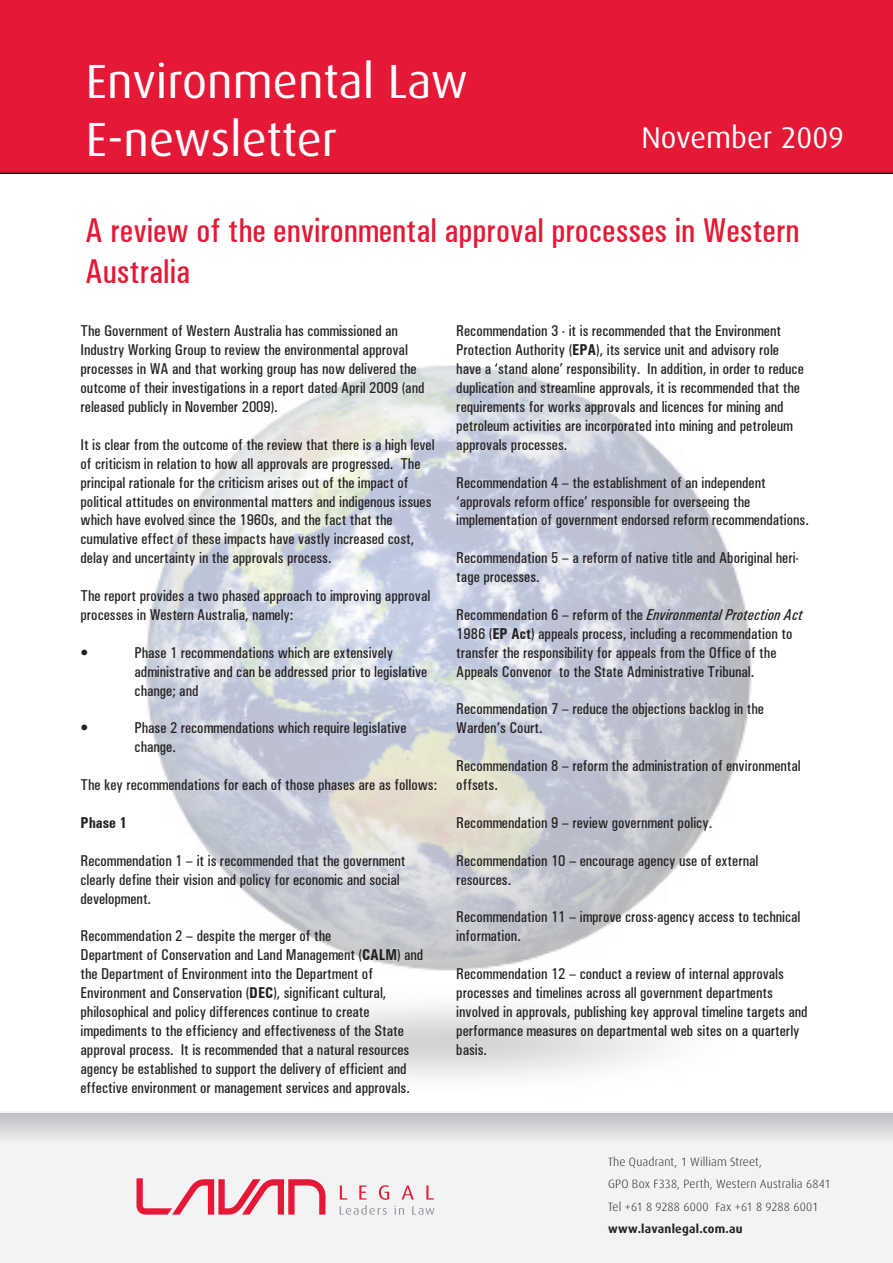
<style>
.page{position:relative;width:893px;height:1263px;background:#fff}
.page>*{position:absolute;margin:0;border:0;box-sizing:border-box;transform-origin:0 0}
.t1{font:48px/57.6px "Dax";color:#fff}
.t2{font:500 34.5px/41.4px "Univers Condensed W1";color:#e51836}
.t3{font:30px "Dax";color:#fff}
.t4{font:500 15.75px/18.9px "Univers Condensed W1";color:#231f20}
.t5{font:700 15.75px "Univers Condensed W1";color:#231f20}
.t6{font:300 12px/22.5px "Dax";letter-spacing:.015em;color:#231f20}
.t7{font:700 12px "Dax";letter-spacing:.02em;color:#231f20}
.s1{font-weight:700}
.s2{font-style:italic}
</style>
<div class="page">
<div style="left:0;top:0;width:893px;height:174px;background:#e51836"></div>
<div style="left:0;top:1112px;width:893px;height:151px;background:#f2f3f4"></div>
<div style="left:0;top:1113px;width:893px;height:30px;background:linear-gradient(to bottom,#bdbfc2,#edeeef)"></div>
<svg style="left:402px;top:1185px;width:12px;height:14px"></svg>
<svg style="left:426px;top:1185px;width:8px;height:14px"></svg>
<svg style="left:136px;top:1178px;width:189px;height:36px"></svg>
<svg style="left:340px;top:1185px;width:49px;height:30px"></svg>
<svg style="left:395px;top:1206px;width:9px;height:8px"></svg>
<svg style="left:412px;top:1206px;width:23px;height:9px"></svg>
<img style="left:145px;top:365px;width:607px;height:713px">
<h1 class="t1" style="left:86px;top:53px;width:384px">Environmental Law<br>E-newsletter</h1>
<h3 class="t3" style="left:641px;top:121px;width:204px">November 2009</h3>
<h2 class="t2" style="left:85px;top:209px;width:716px">A review of the environmental approval processes in Western<br>Australia</h2>
<p class="t4" style="left:81px;top:322px;width:345px">The Government of Western Australia has commissioned an Industry Working Group to review the environmental approval processes in WA and that working group has now delivered the outcome of their investigations in a report dated April 2009 (and released publicly in November 2009).</p>
<p class="t4" style="left:81px;top:435px;width:356px">It is clear from the outcome of the review that there is a high level of criticism in relation to how all approvals are progressed. The principal rationale for the criticism arises out of the impact of political attitudes on environmental matters and indigenous issues which have evolved since the 1960s, and the fact that the cumulative effect of these impacts have vastly increased cost, delay and uncertainty in the approvals process.</p>
<p class="t4" style="left:81px;top:586px;width:351px">The report provides a two phased approach to improving approval processes in Western Australia, namely:</p>
<p class="t4" style="left:81px;top:643px;width:9px">•</p>
<p class="t4" style="left:135px;top:643px;width:294px">Phase 1 recommendations which are extensively administrative and can be addressed prior to legislative change; and</p>
<p class="t4" style="left:81px;top:719px;width:9px">•</p>
<p class="t4" style="left:135px;top:719px;width:273px">Phase 2 recommendations which require legislative change.</p>
<p class="t4" style="left:81px;top:775px;width:358px">The key recommendations for each of those phases are as follows:</p>
<p class="t5" style="left:81px;top:813px;width:48px">Phase 1</p>
<p class="t4" style="left:81px;top:851px;width:326px">Recommendation 1 – it is recommended that the government clearly define their vision and policy for economic and social development.</p>
<p class="t4" style="left:81px;top:926px;width:344px">Recommendation 2 – despite the merger of the<br>Department of Conservation and Land Management (<span class="s1">CALM</span>) and the Department of Environment into the Department of Environment and Conservation (<span class="s1">DEC</span>), significant cultural, philosophical and policy differences continue to create impediments to the efficiency and effectiveness of the State approval process. It is recommended that a natural resources agency be established to support the delivery of efficient and effective environment or management services and approvals.</p>
<p class="t4" style="left:456px;top:322px;width:349px">Recommendation 3 - it is recommended that the Environment Protection Authority (<span class="s1">EPA</span>), its service unit and advisory role have a ‘stand alone’ responsibility. In addition, in order to reduce duplication and streamline approvals, it is recommended that the requirements for works approvals and licences for mining and petroleum activities are incorporated into mining and petroleum approvals processes.</p>
<p class="t4" style="left:456px;top:473px;width:354px">Recommendation 4 – the establishment of an independent ‘approvals reform office’ responsible for overseeing the implementation of government endorsed reform recommendations.</p>
<p class="t4" style="left:456px;top:548px;width:344px">Recommendation 5 – a reform of native title and Aboriginal heri&shy;tage processes.</p>
<p class="t4" style="left:456px;top:605px;width:348px">Recommendation 6 – reform of the <span class="s2">Environmental Protection Act </span>1986 (<span class="s1">EP Act</span>) appeals process, including a recommendation to transfer the responsibility for appeals from the Office of the Appeals Convenor to the State Administrative Tribunal.</p>
<p class="t4" style="left:456px;top:700px;width:309px">Recommendation 7 – reduce the objections backlog in the<br>Warden’s Court.</p>
<p class="t4" style="left:456px;top:756px;width:346px">Recommendation 8 – reform the administration of environmental offsets.</p>
<p class="t4" style="left:456px;top:813px;width:257px">Recommendation 9 – review government policy.</p>
<p class="t4" style="left:456px;top:851px;width:304px">Recommendation 10 – encourage agency use of external resources.</p>
<p class="t4" style="left:456px;top:908px;width:346px">Recommendation 11 – improve cross-agency access to technical information.</p>
<p class="t4" style="left:456px;top:964px;width:353px">Recommendation 12 – conduct a review of internal approvals processes and timelines across all government departments involved in approvals, publishing key approval timeline targets and performance measures on departmental web sites on a quarterly basis.</p>
<p class="t6" style="left:608px;top:1151px;width:224px">The Quadrant, 1 William Street,<br>GPO Box F338, Perth, Western Australia 6841<br>Tel +61 8 9288 6000 Fax +61 8 9288 6001</p>
<p class="t7" style="left:608px;top:1222px;width:136px">www.lavanlegal.com.au</p>
</div>
